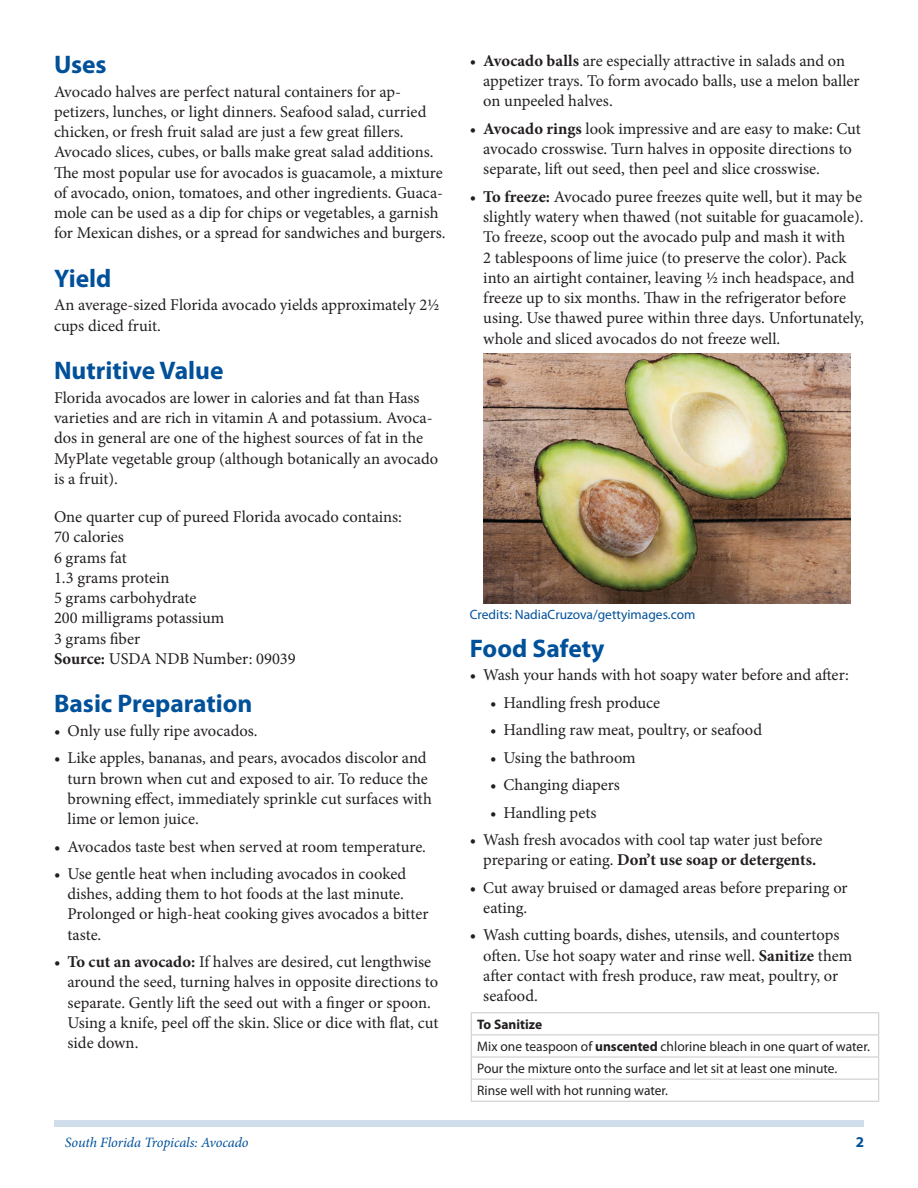
<style>
.page{position:relative;width:918px;height:1188px;background:#fff}
.page>*{position:absolute;margin:0;border:0;box-sizing:border-box;transform-origin:0 0}
.SectionHeading0{font:700 25.5px "Myriad Pro";color:#01519a}
.Paragraph{font:16.5px/20.2px "Minion Pro";color:#231f20}
.BlockParagraph{font:16.5px "Minion Pro";color:#231f20}
.t1{font:700 15px "Myriad Pro";color:#01519a}
.RunningTitleItalics{font:italic 14.25px "Minion Pro";letter-spacing:-.005em;color:#01519a}
.TableParagraph{font:13.8px "Myriad Pro";color:#231f20}
.TableParagraph-2{font:700 13.8px "Myriad Pro";color:#231f20}
.FigureCaption{font:13.5px "Myriad Pro";color:#01519a}
.s1{font-weight:700}
</style>
<div class="page">
<div style="left:54px;top:1120px;width:810px;height:7px;background:#d0deeb"></div>
<img style="left:483px;top:353px;width:368px;height:250px">
<hr style="left:471px;top:1035px;width:408px;height:1px;background:#c7c9cb">
<hr style="left:471px;top:1057px;width:408px;height:1px;background:#c7c9cb">
<hr style="left:471px;top:1079px;width:408px;height:1px;background:#c7c9cb">
<hr style="left:471px;top:1012px;width:408px;height:1px;background:#c7c9cb">
<svg style="left:471px;top:1013px;width:1px;height:88px"></svg>
<hr style="left:471px;top:1101px;width:408px;height:1px;background:#c7c9cb">
<svg style="left:878px;top:1013px;width:1px;height:88px"></svg>
<p class="SectionHeading0" style="left:54px;top:48px;width:54px">Uses</p>
<p class="Paragraph" style="left:54px;top:81px;width:393px">Avocado halves are perfect natural containers for ap&shy;petizers, lunches, or light dinners. Seafood salad, curried chicken, or fresh fruit salad are just a few great fillers.<br>Avocado slices, cubes, or balls make great salad additions.<br>The most popular use for avocados is guacamole, a mixture of avocado, onion, tomatoes, and other ingredients. Guaca&shy;mole can be used as a dip for chips or vegetables, a garnish for Mexican dishes, or a spread for sandwiches and burgers.</p>
<p class="SectionHeading0" style="left:54px;top:262px;width:59px">Yield</p>
<p class="Paragraph" style="left:54px;top:295px;width:387px">An average-sized Florida avocado yields approximately 2½ cups diced fruit.</p>
<p class="SectionHeading0" style="left:54px;top:354px;width:171px">Nutritive Value</p>
<p class="Paragraph" style="left:54px;top:387px;width:386px">Florida avocados are lower in calories and fat than Hass varieties and are rich in vitamin A and potassium. Avoca&shy;dos in general are one of the highest sources of fat in the MyPlate vegetable group (although botanically an avocado is a fruit).</p>
<p class="BlockParagraph" style="left:54px;top:506px;width:349px">One quarter cup of pureed Florida avocado contains:</p>
<p class="BlockParagraph" style="left:54px;top:526px;width:72px">70 calories</p>
<p class="BlockParagraph" style="left:54px;top:546px;width:74px">6 grams fat</p>
<p class="BlockParagraph" style="left:54px;top:566px;width:117px">1.3 grams protein</p>
<p class="BlockParagraph" style="left:54px;top:587px;width:144px">5 grams carbohydrate</p>
<p class="BlockParagraph" style="left:54px;top:607px;width:172px">200 milligrams potassium</p>
<p class="BlockParagraph" style="left:54px;top:627px;width:88px">3 grams fiber</p>
<p class="Paragraph" style="left:54px;top:648px;width:243px"><span class="s1">Source:</span> USDA NDB Number: 09039</p>
<p class="SectionHeading0" style="left:54px;top:687px;width:200px">Basic Preparation</p>
<p class="Paragraph" style="left:54px;top:721px;width:205px">• Only use fully ripe avocados.</p>
<p class="Paragraph" style="left:68px;top:748px;width:366px;text-indent:-14px">• Like apples, bananas, and pears, avocados discolor and turn brown when cut and exposed to air. To reduce the browning effect, immediately sprinkle cut surfaces with lime or lemon juice.</p>
<p class="Paragraph" style="left:54px;top:836px;width:374px">• Avocados taste best when served at room temperature.</p>
<p class="Paragraph" style="left:68px;top:864px;width:363px;text-indent:-14px">• Use gentle heat when including avocados in cooked dishes, adding them to hot foods at the last minute.<br>Prolonged or high-heat cooking gives avocados a bitter taste.</p>
<p class="Paragraph" style="left:68px;top:952px;width:373px;text-indent:-14px">• <span class="s1">To cut an avocado:</span> If halves are desired, cut lengthwise around the seed, turning halves in opposite directions to separate. Gently lift the seed out with a finger or spoon.<br>Using a knife, peel off the skin. Slice or dice with flat, cut side down.</p>
<p class="Paragraph" style="left:483px;top:51px;width:378px;text-indent:-14px">• <span class="s1">Avocado balls</span> are especially attractive in salads and on appetizer trays. To form avocado balls, use a melon baller on unpeeled halves.</p>
<p class="Paragraph" style="left:483px;top:119px;width:379px;text-indent:-14px">• <span class="s1">Avocado rings</span> look impressive and are easy to make: Cut avocado crosswise. Turn halves in opposite directions to separate, lift out seed, then peel and slice crosswise.</p>
<p class="Paragraph" style="left:483px;top:187px;width:382px;text-indent:-14px">• <span class="s1">To freeze:</span> Avocado puree freezes quite well, but it may be slightly watery when thawed (not suitable for guacamole).<br>To freeze, scoop out the avocado pulp and mash it with<br>2 tablespoons of lime juice (to preserve the color). Pack into an airtight container, leaving ½ inch headspace, and freeze up to six months. Thaw in the refrigerator before using. Use thawed puree within three days. Unfortunately, whole and sliced avocados do not freeze well.</p>
<p class="FigureCaption" style="left:470px;top:606px;width:227px">Credits: NadiaCruzova/gettyimages.com</p>
<p class="SectionHeading0" style="left:470px;top:632px;width:136px">Food Safety</p>
<p class="Paragraph" style="left:470px;top:665px;width:381px">• Wash your hands with hot soapy water before and after:</p>
<p class="Paragraph" style="left:490px;top:692px;width:172px">• Handling fresh produce</p>
<p class="Paragraph" style="left:490px;top:720px;width:274px">• Handling raw meat, poultry, or seafood</p>
<p class="Paragraph" style="left:490px;top:747px;width:147px">• Using the bathroom</p>
<p class="Paragraph" style="left:490px;top:775px;width:131px">• Changing diapers</p>
<p class="Paragraph" style="left:490px;top:802px;width:108px">• Handling pets</p>
<p class="Paragraph" style="left:470px;top:830px;width:354px;text-align:center">• Wash fresh avocados with cool tap water just before preparing or eating. <span class="s1">Don’t use soap or detergents.</span></p>
<p class="Paragraph" style="left:483px;top:877px;width:366px;text-indent:-14px">• Cut away bruised or damaged areas before preparing or eating.</p>
<p class="Paragraph" style="left:483px;top:925px;width:370px;text-indent:-14px">• Wash cutting boards, dishes, utensils, and countertops often. Use hot soapy water and rinse well. <span class="s1">Sanitize</span> them after contact with fresh produce, raw meat, poultry, or seafood.</p>
<p class="TableParagraph-2" style="left:477px;top:1015px;width:66px">To Sanitize</p>
<p class="TableParagraph" style="left:477px;top:1038px;width:394px">Mix one teaspoon of <span class="s1">unscented</span> chlorine bleach in one quart of water.</p>
<p class="TableParagraph" style="left:477px;top:1060px;width:362px">Pour the mixture onto the surface and let sit at least one minute.</p>
<p class="TableParagraph" style="left:477px;top:1082px;width:192px">Rinse well with hot running water.</p>
<p class="RunningTitleItalics" style="left:65px;top:1133px;width:185px">South Florida Tropicals: Avocado</p>
<p class="t1" style="left:856px;top:1133px;width:10px">2</p>
</div>
